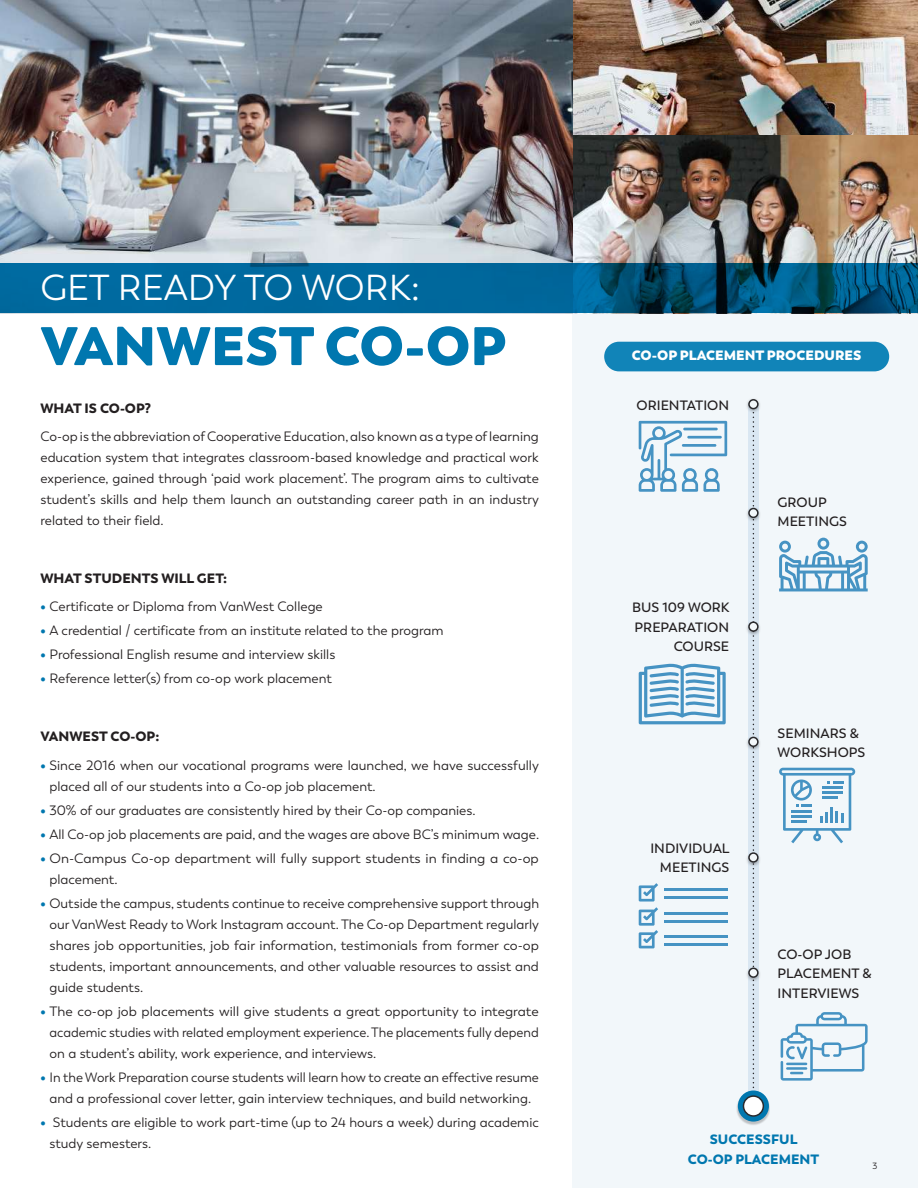
<style>
.page{position:relative;width:918px;height:1188px;background:#fff}
.page>*{position:absolute;margin:0;border:0;box-sizing:border-box;transform-origin:0 0}
.t1{font:800 54px "Boston";color:#0077af}
.t2{font:36px "Boston";color:#fff}
.t3{font:13.5px/21px "Boston";color:#231f20;text-align:justify}
.t4{font:600 13.5px/19.5px "Boston";color:#231f20}
.t5{font:900 13.5px "Boston";color:#231f20}
.t6{font:800 13.5px "Boston";color:#fff}
.t7{font:900 13.5px/19.5px "Boston";color:#0077af;text-align:center}
.t8{font:9px "Boston";color:#231f20}
.s1{font-weight:800;font-size:12px;color:#0077af}
</style>
<div class="page">
<div style="left:572px;top:300px;width:346px;height:888px;background:#f2f7fa"></div>
<img style="left:0;top:0;width:918px;height:264px">
<svg style="left:0;top:264px;width:918px;height:49px;background:#005e8d"></svg>
<svg style="left:639px;top:421px;width:88px;height:71px"></svg>
<div style="left:604px;top:342px;width:285px;height:29px;background:#1184b8;border-radius:15px"></div>
<div style="left:748px;top:403px;width:11px;height:696px;background:#dae7f2"></div>
<svg style="left:753px;top:416px;width:1px;height:673px"></svg>
<div style="left:745px;top:397px;width:16px;height:17px;background:#231f20;opacity:.35"></div>
<div style="left:749px;top:400px;width:9px;height:9px;background:#f2f7fa;border-radius:50%"></div>
<div style="left:748px;top:399px;width:11px;height:10px;border:2px solid #2a2a2d;border-radius:50%"></div>
<div style="left:745px;top:506px;width:16px;height:16px;background:#231f20;opacity:.35"></div>
<div style="left:749px;top:509px;width:9px;height:8px;background:#f2f7fa;border-radius:50%"></div>
<div style="left:748px;top:508px;width:11px;height:10px;border:2px solid #2a2a2d;border-radius:50%"></div>
<div style="left:745px;top:735px;width:16px;height:16px;background:#231f20;opacity:.35"></div>
<div style="left:749px;top:737px;width:9px;height:9px;background:#f2f7fa;border-radius:50%"></div>
<div style="left:748px;top:737px;width:11px;height:10px;border:2px solid #2a2a2d;border-radius:50%"></div>
<div style="left:745px;top:851px;width:16px;height:16px;background:#231f20;opacity:.35"></div>
<div style="left:749px;top:853px;width:9px;height:9px;background:#f2f7fa;border-radius:50%"></div>
<div style="left:748px;top:852px;width:11px;height:11px;border:2px solid #2a2a2d;border-radius:50%"></div>
<div style="left:745px;top:966px;width:16px;height:16px;background:#231f20;opacity:.35"></div>
<div style="left:749px;top:968px;width:9px;height:9px;background:#f2f7fa;border-radius:50%"></div>
<div style="left:748px;top:968px;width:11px;height:10px;border:2px solid #2a2a2d;border-radius:50%"></div>
<div style="left:745px;top:620px;width:16px;height:16px;background:#231f20;opacity:.35"></div>
<div style="left:749px;top:622px;width:9px;height:9px;background:#f2f7fa;border-radius:50%"></div>
<div style="left:748px;top:621px;width:11px;height:11px;border:2px solid #2a2a2d;border-radius:50%"></div>
<svg style="left:779px;top:538px;width:89px;height:53px"></svg>
<svg style="left:779px;top:768px;width:76px;height:75px"></svg>
<svg style="left:781px;top:1012px;width:87px;height:69px"></svg>
<svg style="left:639px;top:663px;width:87px;height:61px"></svg>
<svg style="left:639px;top:883px;width:19px;height:65px"></svg>
<hr style="left:664px;top:896px;width:64px;height:3px;background:#4693c3">
<hr style="left:664px;top:888px;width:64px;height:3px;background:#4693c3">
<hr style="left:664px;top:920px;width:64px;height:3px;background:#4693c3">
<hr style="left:664px;top:912px;width:64px;height:3px;background:#4693c3">
<hr style="left:664px;top:943px;width:64px;height:3px;background:#4693c3">
<hr style="left:664px;top:935px;width:64px;height:3px;background:#4693c3">
<div style="left:737px;top:1092px;width:33px;height:34px;background:#231f20;opacity:.25"></div>
<svg style="left:738px;top:1090px;width:31px;height:32px"></svg>
<div style="left:743px;top:1096px;width:20px;height:20px;background:#fff;border-radius:50%"></div>
<div style="left:743px;top:1095px;width:21px;height:22px;border:2px solid #2a2a2d;border-radius:50%"></div>
<h2 class="t2" style="left:40px;top:267px;width:381px">GET READY TO WORK:</h2>
<h1 class="t1" style="left:40px;top:311px;width:467px">VANWEST CO-OP</h1>
<p class="t5" style="left:40px;top:399px;width:112px">WHAT IS CO-OP?</p>
<p class="t3" style="left:40px;top:426px;width:500px">Co-op is the abbreviation of Cooperative Education, also known as a type of learning education system that integrates classroom-based knowledge and practical work experience, gained through ‘paid work placement’. The program aims to cultivate student’s skills and help them launch an outstanding career path in an industry related to their field.</p>
<p class="t5" style="left:40px;top:569px;width:188px">WHAT STUDENTS WILL GET:</p>
<p class="t3" style="left:40px;top:596px;width:284px"><span class="s1">•</span> Certificate or Diploma from VanWest College</p>
<p class="t3" style="left:40px;top:620px;width:404px"><span class="s1">•</span> A credential / certificate from an institute related to the program</p>
<p class="t3" style="left:40px;top:644px;width:296px"><span class="s1">•</span> Professional English resume and interview skills</p>
<p class="t3" style="left:40px;top:668px;width:293px"><span class="s1">•</span> Reference letter(s) from co-op work placement</p>
<p class="t5" style="left:40px;top:728px;width:120px">VANWEST CO-OP:</p>
<p class="t3" style="left:50px;top:755px;width:491px;text-indent:-9px"><span class="s1">•</span> Since 2016 when our vocational programs were launched, we have successfully placed all of our students into a Co-op job placement.</p>
<p class="t3" style="left:40px;top:800px;width:437px"><span class="s1">•</span> 30% of our graduates are consistently hired by their Co-op companies.</p>
<p class="t3" style="left:40px;top:824px;width:500px"><span class="s1">•</span> All Co-op job placements are paid, and the wages are above BC’s minimum wage.</p>
<p class="t3" style="left:50px;top:848px;width:491px;text-indent:-9px"><span class="s1">•</span> On-Campus Co-op department will fully support students in finding a co-op placement.</p>
<p class="t3" style="left:50px;top:893px;width:491px;text-indent:-9px"><span class="s1">•</span> Outside the campus, students continue to receive comprehensive support through our VanWest Ready to Work Instagram account. The Co-op Department regularly shares job opportunities, job fair information, testimonials from former co-op students, important announcements, and other valuable resources to assist and guide students.</p>
<p class="t3" style="left:50px;top:1001px;width:491px;text-indent:-9px"><span class="s1">•</span> The co-op job placements will give students a great opportunity to integrate academic studies with related employment experience. The placements fully depend on a student’s ability, work experience, and interviews.</p>
<p class="t3" style="left:40px;top:1067px;width:500px;text-align:center"><span class="s1">•</span> In the Work Preparation course students will learn how to create an effective resume and a professional cover letter, gain interview techniques, and build networking.</p>
<p class="t3" style="left:50px;top:1112px;width:491px;text-indent:-9px"><span class="s1">•</span> Students are eligible to work part-time (up to 24 hours a week) during academic study semesters.</p>
<p class="t6" style="left:632px;top:347px;width:231px">CO-OP PLACEMENT PROCEDURES</p>
<p class="t4" style="left:637px;top:396px;width:94px">ORIENTATION</p>
<p class="t4" style="left:632px;top:598px;width:99px;text-align:right">BUS 109 WORK<br>PREPARATION<br>COURSE</p>
<p class="t4" style="left:650px;top:838px;width:81px;text-align:right">INDIVIDUAL<br>MEETINGS</p>
<p class="t4" style="left:778px;top:492px;width:71px">GROUP<br>MEETINGS</p>
<p class="t4" style="left:778px;top:724px;width:89px">SEMINARS &amp;<br>WORKSHOPS</p>
<p class="t4" style="left:778px;top:944px;width:96px">CO-OP JOB<br>PLACEMENT &amp;<br>INTERVIEWS</p>
<p class="t7" style="left:688px;top:1130px;width:133px">SUCCESSFUL<br>CO-OP PLACEMENT</p>
<p class="t8" style="left:873px;top:1160px;width:6px">3</p>
</div>
